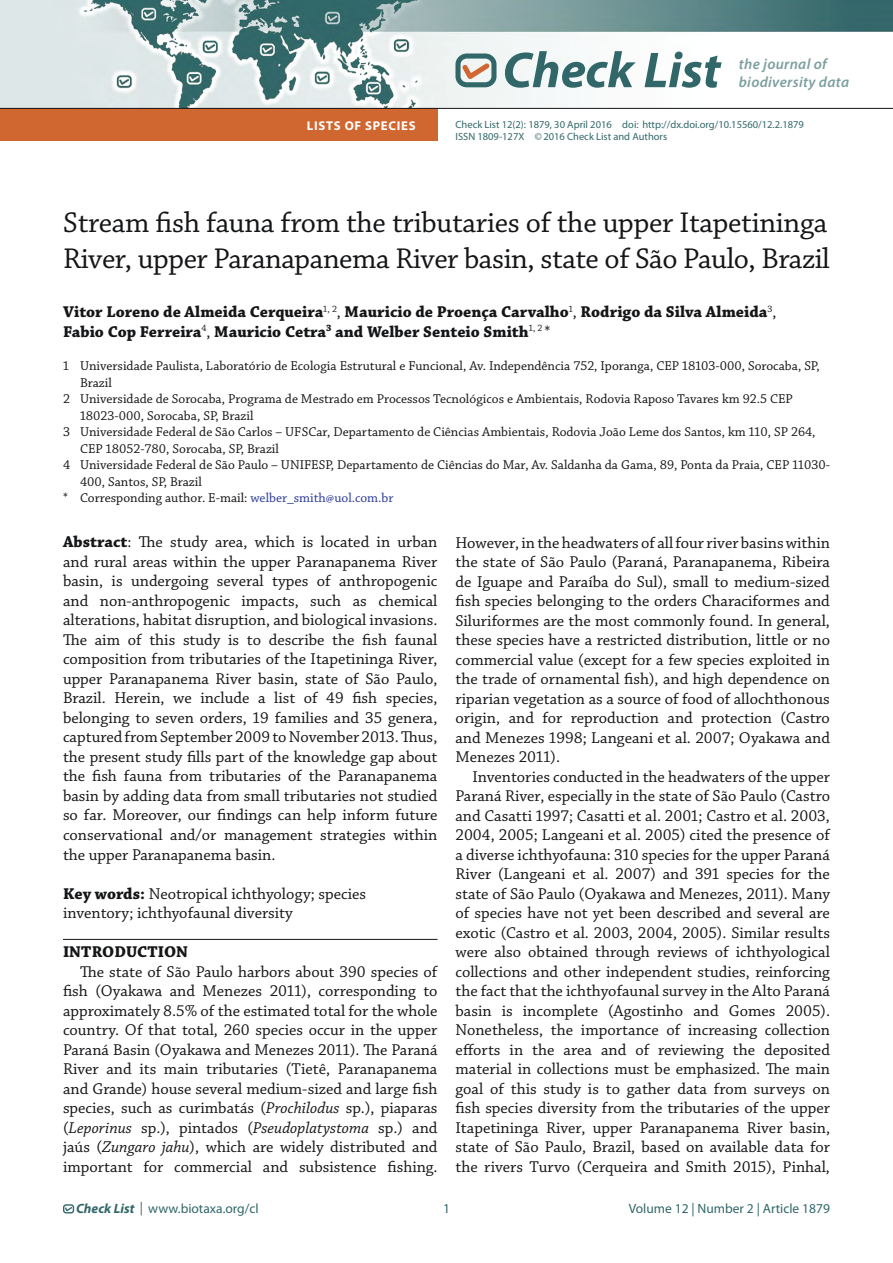
<style>
.page{position:relative;width:893px;height:1263px;background:#fff}
.page>*{position:absolute;margin:0;border:0;box-sizing:border-box;transform-origin:0 0}
.t1{font:italic 700 50.7px "Myriad Pro";color:#326769}
.t2{font:30px/36px "Chaparral Pro";letter-spacing:-.015em;color:#141517}
.t3{font:16.5px/19.5px "Chaparral Pro";color:#141517;text-align:justify}
.t4{font:700 16.5px/19.5px "Chaparral Pro";color:#141517}
.t5{font:italic 600 15px/18px "Myriad Pro";letter-spacing:.02em;color:#7d9fa0}
.t6{font:13.5px "Chaparral Pro";color:#141517}
.t7{font:13.5px "Myriad Pro";color:#326769}
.t8{font:700 12.75px "Myriad Pro";letter-spacing:.06em;color:#fff}
.t9{font:10.5px/12.6px "Myriad Pro";color:#326769}
.s1{font-weight:400}
.s2{color:#2b3a96}
.s3{font-weight:700}
.s4{font-style:italic}
.s5{font-weight:700;font-style:italic}
</style>
<div class="page">
<div style="left:63px;top:1204px;width:11px;height:9px;border:1px solid #326768;border-radius:2px"></div>
<svg style="left:64px;top:1206px;width:9px;height:6px"></svg>
<img style="left:0;top:0;width:893px;height:108px">
<svg style="left:455px;top:53px;width:41px;height:34px"></svg>
<hr style="left:63px;top:939px;width:374px;height:1px;background:#141517">
<div style="left:0;top:109px;width:437px;height:32px;background:#d06731"></div>
<hr style="left:0;top:108px;width:893px;height:1px;background:#141517">
<p class="t8" style="left:307px;top:121px;width:110px">LISTS OF SPECIES</p>
<h1 class="t1" style="left:502px;top:37px;width:220px">Check List</h1>
<p class="t5" style="left:739px;top:55px;width:112px">the journal of biodiversity data</p>
<p class="t9" style="left:455px;top:119px;width:350px">Check List 12(2): 1879, 30 April 2016 doi: http://dx.doi.org/10.15560/12.2.1879<br>ISSN 1809-127X © 2016 Check List and Authors</p>
<h2 class="t2" style="left:63px;top:207px;width:768px">Stream fish fauna from the tributaries of the upper Itapetininga<br>River, upper Paranapanema River basin, state of São Paulo, Brazil</h2>
<p class="t4" style="left:63px;top:304px;width:715px">Vitor Loreno de Almeida Cerqueira<sup>1,</sup> <sup>2</sup><span class="s1">,</span> Mauricio de Proença Carvalho<sup>1</sup><span class="s1">,</span> Rodrigo da Silva Almeida<sup>3</sup><span class="s1">,<br></span>Fabio Cop Ferreira<sup>4</sup><span class="s1">,</span> Mauricio Cetra<sup>3</sup> and Welber Senteio Smith<sup>1,</sup> <sup>2</sup> <span class="s1">*</span></p>
<p class="t6" style="left:63px;top:361px;width:758px">1 Universidade Paulista, Laboratório de Ecologia Estrutural e Funcional, Av. Independência 752, Iporanga, CEP 18103-000, Sorocaba, SP,</p>
<p class="t6" style="left:80px;top:377px;width:33px">Brazil</p>
<p class="t6" style="left:63px;top:394px;width:731px">2 Universidade de Sorocaba, Programa de Mestrado em Processos Tecnológicos e Ambientais, Rodovia Raposo Tavares km 92.5 CEP</p>
<p class="t6" style="left:80px;top:410px;width:175px">18023-000, Sorocaba, SP, Brazil</p>
<p class="t6" style="left:63px;top:427px;width:754px">3 Universidade Federal de São Carlos – UFSCar, Departamento de Ciências Ambientais, Rodovia João Leme dos Santos, km 110, SP 264,</p>
<p class="t6" style="left:80px;top:443px;width:200px">CEP 18052-780, Sorocaba, SP, Brazil</p>
<p class="t6" style="left:63px;top:460px;width:768px">4 Universidade Federal de São Paulo – UNIFESP, Departamento de Ciências do Mar, Av. Saldanha da Gama, 89, Ponta da Praia, CEP 11030-</p>
<p class="t6" style="left:80px;top:476px;width:123px">400, Santos, SP, Brazil</p>
<p class="t6" style="left:63px;top:493px;width:332px">* Corresponding author. E-mail: <span class="s2">welber_smith@uol.com.br</span></p>
<p class="t3" style="left:63px;top:534px;width:376px"><span class="s3">Abstract</span>: The study area, which is located in urban and rural areas within the upper Paranapanema River basin, is undergoing several types of anthropogenic and non-anthropogenic impacts, such as chemical alterations, habitat disruption, and biological invasions.<br>The aim of this study is to describe the fish faunal composition from tributaries of the Itapetininga River, upper Paranapanema River basin, state of São Paulo, Brazil. Herein, we include a list of 49 fish species, belonging to seven orders, 19 families and 35 genera, captured from September 2009 to November 2013. Thus, the present study fills part of the knowledge gap about the fish fauna from tributaries of the Paranapanema basin by adding data from small tributaries not studied so far. Moreover, our findings can help inform future conservational and/or management strategies within the upper Paranapanema basin.</p>
<p class="t3" style="left:63px;top:885px;width:305px"><span class="s3">Key words:</span> Neotropical ichthyology; species inventory; ichthyofaunal diversity</p>
<p class="t4" style="left:63px;top:943px;width:127px">INTRODUCTION</p>
<p class="t3" style="left:63px;top:963px;width:376px;text-indent:17px">The state of São Paulo harbors about 390 species of fish (Oyakawa and Menezes 2011), corresponding to approximately 8.5% of the estimated total for the whole country. Of that total, 260 species occur in the upper Paraná Basin (Oyakawa and Menezes 2011). The Paraná River and its main tributaries (Tietê, Paranapanema and Grande) house several medium-sized and large fish species, such as curimbatás (<span class="s4">Prochilodus</span> sp.), piaparas (<span class="s4">Leporinus</span> sp.), pintados (<span class="s4">Pseudoplatystoma</span> sp.) and jaús (<span class="s4">Zungaro jahu</span>), which are widely distributed and important for commercial and subsistence fishing.</p>
<p class="t3" style="left:455px;top:534px;width:376px">However, in the headwaters of all four river basins within the state of São Paulo (Paraná, Paranapanema, Ribeira de Iguape and Paraíba do Sul), small to medium-sized fish species belonging to the orders Characiformes and Siluriformes are the most commonly found. In general, these species have a restricted distribution, little or no commercial value (except for a few species exploited in the trade of ornamental fish), and high dependence on riparian vegetation as a source of food of allochthonous origin, and for reproduction and protection (Castro and Menezes 1998; Langeani et al. 2007; Oyakawa and Menezes 2011).</p>
<p class="t3" style="left:455px;top:768px;width:376px;text-indent:17px">Inventories conducted in the headwaters of the upper Paraná River, especially in the state of São Paulo (Castro and Casatti 1997; Casatti et al. 2001; Castro et al. 2003, 2004, 2005; Langeani et al. 2005) cited the presence of a diverse ichthyofauna: 310 species for the upper Paraná River (Langeani et al. 2007) and 391 species for the state of São Paulo (Oyakawa and Menezes, 2011). Many of species have not yet been described and several are exotic (Castro et al. 2003, 2004, 2005). Similar results were also obtained through reviews of ichthyological collections and other independent studies, reinforcing the fact that the ichthyofaunal survey in the Alto Paraná basin is incomplete (Agostinho and Gomes 2005).<br>Nonetheless, the importance of increasing collection efforts in the area and of reviewing the deposited material in collections must be emphasized. The main goal of this study is to gather data from surveys on fish species diversity from the tributaries of the upper Itapetininga River, upper Paranapanema River basin, state of São Paulo, Brazil, based on available data for the rivers Turvo (Cerqueira and Smith 2015), Pinhal,</p>
<p class="t7" style="left:76px;top:1204px;width:184px"><span class="s5">Check List</span> | www.biotaxa.org/cl</p>
<p class="t7" style="left:629px;top:1204px;width:203px">Volume 12 | Number 2 | Article 1879</p>
<p class="t7" style="left:443px;top:1204px;width:8px">1</p>
</div>
